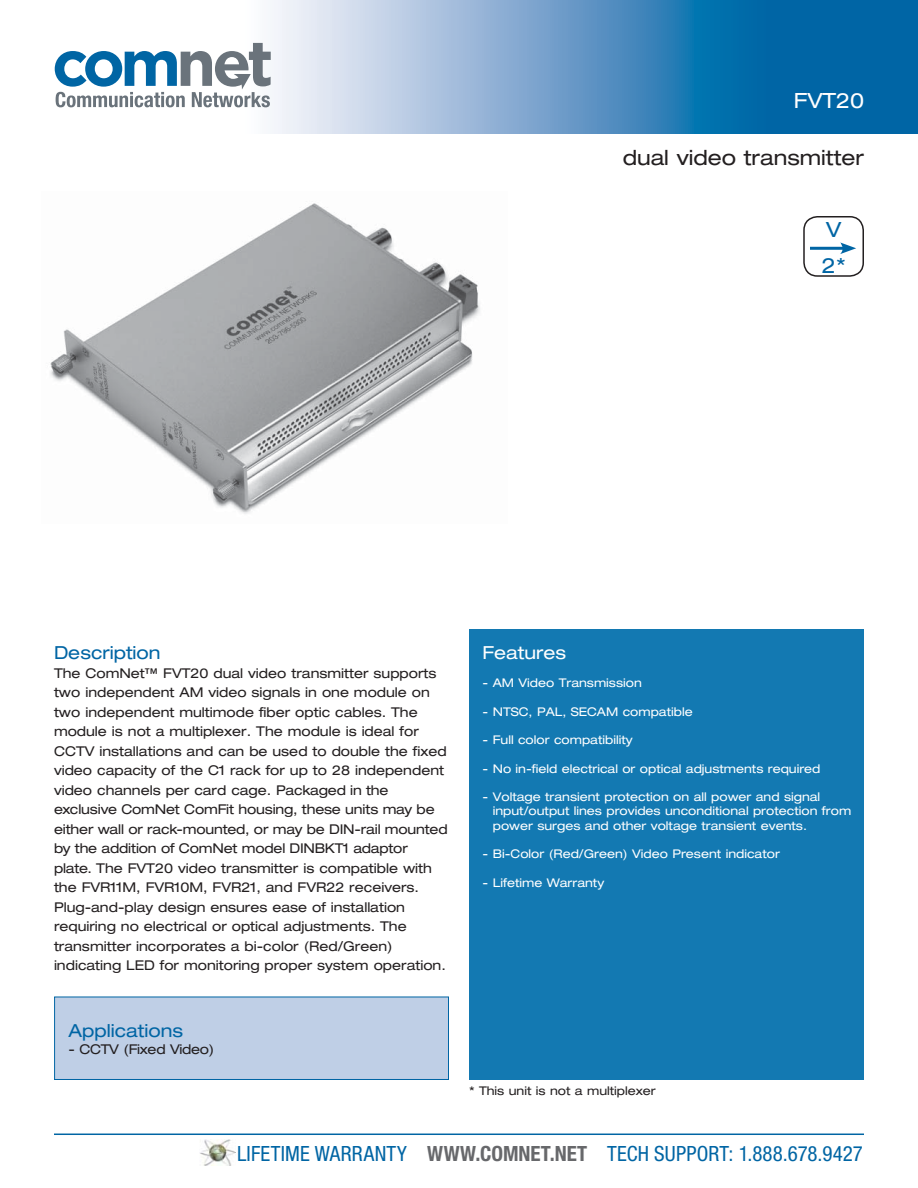
<style>
.page{position:relative;width:918px;height:1188px;background:#fff}
.page>*{position:absolute;margin:0;border:0;box-sizing:border-box;transform-origin:0 0}
.t1{font:condensed 21px "Helvetica Neue";letter-spacing:.01em;color:#0065a4}
.t2{font:expanded 21px "Helvetica Neue";color:#231f20}
.t3{font:expanded 21px "Helvetica Neue";color:#fff}
.t4{font:expanded 21px/36px "Helvetica Neue";color:#0065a4}
.t5{font:expanded 18px "Helvetica Neue";color:#0065a4}
.t6{font:expanded 18px "Helvetica Neue";color:#fff}
.t7{font:expanded 13.5px/19.5px "Helvetica Neue";color:#231f20}
.t8{font:expanded 13.5px "Helvetica Neue";letter-spacing:-.02em;color:#231f20}
.t9{font:expanded 12px/14.2px "Helvetica Neue";color:#fff}
.t10{font:expanded 12px "Helvetica Neue";color:#231f20}
.s1{font-weight:700;color:#67686b}
</style>
<div class="page">
<svg style="left:245px;top:0;width:673px;height:133px;background:#629cc7"></svg>
<svg style="left:55px;top:43px;width:216px;height:64px"></svg>
<img style="left:200px;top:1140px;width:35px;height:26px">
<hr style="left:54px;top:1134px;width:810px;height:1px;background:#0065a4">
<div style="left:803px;top:216px;width:61px;height:61px;border:2px solid #231f20;border-radius:14px"></div>
<hr style="left:810px;top:247px;width:36px;height:3px;background:#0065a4">
<svg style="left:840px;top:242px;width:16px;height:12px"></svg>
<div style="left:469px;top:630px;width:395px;height:450px;background:#1379b2"></div>
<div style="left:55px;top:997px;width:393px;height:82px;background:#bfcfe6"></div>
<div style="left:54px;top:997px;width:395px;height:83px;border:1px solid #0065a4"></div>
<img style="left:50px;top:203px;width:430px;height:311px">
<h1 class="t3" style="left:794px;top:93px;width:72px">FVT20</h1>
<h1 class="t2" style="left:623px;top:150px;width:243px">dual video transmitter</h1>
<h1 class="t4" style="left:822px;top:214px;width:25px">V<br>2*</h1>
<h2 class="t5" style="left:54px;top:645px;width:108px">Description</h2>
<p class="t7" style="left:54px;top:665px;width:395px">The ComNet™ FVT20 dual video transmitter supports two independent AM video signals in one module on two independent multimode fiber optic cables. The module is not a multiplexer. The module is ideal for CCTV installations and can be used to double the fixed video capacity of the C1 rack for up to 28 independent video channels per card cage. Packaged in the exclusive ComNet ComFit housing, these units may be either wall or rack-mounted, or may be DIN-rail mounted by the addition of ComNet model DINBKT1 adaptor plate. The FVT20 video transmitter is compatible with the FVR11M, FVR10M, FVR21, and FVR22 receivers.<br>Plug-and-play design ensures ease of installation requiring no electrical or optical adjustments. The transmitter incorporates a bi-color (Red/Green) indicating LED for monitoring proper system operation.</p>
<h2 class="t5" style="left:68px;top:1024px;width:116px">Applications</h2>
<p class="t8" style="left:68px;top:1044px;width:147px">- CCTV (Fixed Video)</p>
<h2 class="t6" style="left:483px;top:645px;width:85px">Features</h2>
<p class="t9" style="left:483px;top:677px;width:161px">- AM Video Transmission</p>
<p class="t9" style="left:483px;top:705px;width:212px">- NTSC, PAL, SECAM compatible</p>
<p class="t9" style="left:483px;top:734px;width:152px">- Full color compatibility</p>
<p class="t9" style="left:483px;top:762px;width:339px">- No in-field electrical or optical adjustments required</p>
<p class="t9" style="left:493px;top:791px;width:360px;text-indent:-10px">- Voltage transient protection on all power and signal input/output lines provides unconditional protection from power surges and other voltage transient events.</p>
<p class="t9" style="left:483px;top:848px;width:299px">- Bi-Color (Red/Green) Video Present indicator</p>
<p class="t9" style="left:483px;top:876px;width:123px">- Lifetime Warranty</p>
<p class="t10" style="left:469px;top:1086px;width:188px">* This unit is not a multiplexer</p>
<h1 class="t1" style="left:237px;top:1146px;width:627px">LIFETIME WARRANTY <span class="s1">WWW.COMNET.NET</span> TECH SUPPORT: 1.888.678.9427</h1>
</div>
